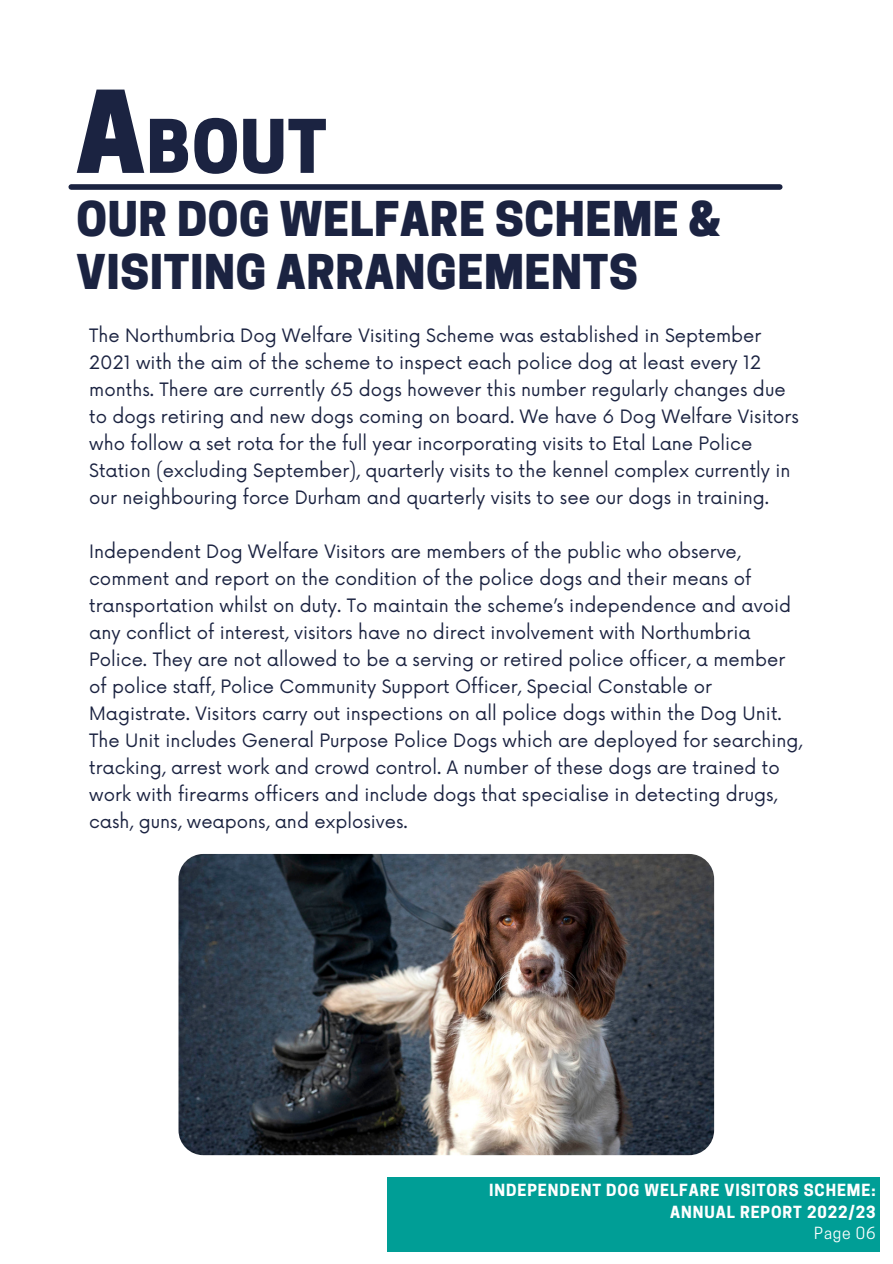
<style>
.page{position:relative;width:893px;height:1264px;background:#fff}
.page>*{position:absolute;margin:0;border:0;box-sizing:border-box;transform-origin:0 0}
.t1{font:800 106.8px "Cooper Hewitt";color:#1b2341}
.t2{font:800 69.3px "Cooper Hewitt";color:#1b2341}
.t3{font:800 45px/52.8px "Cooper Hewitt";letter-spacing:.015em;color:#1b2341}
.t4{font:18px/27px "Now";color:#1b2341}
.t5{font:700 15.75px "Cooper Hewitt";letter-spacing:.06em;color:#fff}
.t6{font:15.75px "Cooper Hewitt";letter-spacing:.06em;color:#fff}
</style>
<div class="page">
<img style="left:178px;top:854px;width:536px;height:301px;border-radius:25px">
<div style="left:71px;top:184px;width:708px;height:6px;background:#1b2341"></div>
<div style="left:387px;top:1176px;width:493px;height:75px;background:#009e96"></div>
<p class="t1" style="left:76px;top:93px;width:71px">A</p>
<p class="t2" style="left:146px;top:121px;width:182px">BOUT</p>
<p class="t3" style="left:76px;top:198px;width:645px">OUR DOG WELFARE SCHEME &amp;<br>VISITING ARRANGEMENTS</p>
<p class="t4" style="left:89px;top:323px;width:711px">The Northumbria Dog Welfare Visiting Scheme was established in September 2021 with the aim of the scheme to inspect each police dog at least every 12 months. There are currently 65 dogs however this number regularly changes due to dogs retiring and new dogs coming on board. We have 6 Dog Welfare Visitors who follow a set rota for the full year incorporating visits to Etal Lane Police Station (excluding September), quarterly visits to the kennel complex currently in our neighbouring force Durham and quarterly visits to see our dogs in training.</p>
<p class="t4" style="left:89px;top:539px;width:714px">Independent Dog Welfare Visitors are members of the public who observe, comment and report on the condition of the police dogs and their means of transportation whilst on duty. To maintain the scheme’s independence and avoid any conflict of interest, visitors have no direct involvement with Northumbria Police. They are not allowed to be a serving or retired police officer, a member of police staff, Police Community Support Officer, Special Constable or Magistrate. Visitors carry out inspections on all police dogs within the Dog Unit.<br>The Unit includes General Purpose Police Dogs which are deployed for searching, tracking, arrest work and crowd control. A number of these dogs are trained to work with firearms officers and include dogs that specialise in detecting drugs, cash, guns, weapons, and explosives.</p>
<p class="t5" style="left:489px;top:1184px;width:388px">INDEPENDENT DOG WELFARE VISITORS SCHEME:</p>
<p class="t5" style="left:670px;top:1205px;width:207px">ANNUAL REPORT 2022/23</p>
<p class="t6" style="left:814px;top:1226px;width:63px">Page 06</p>
</div>
